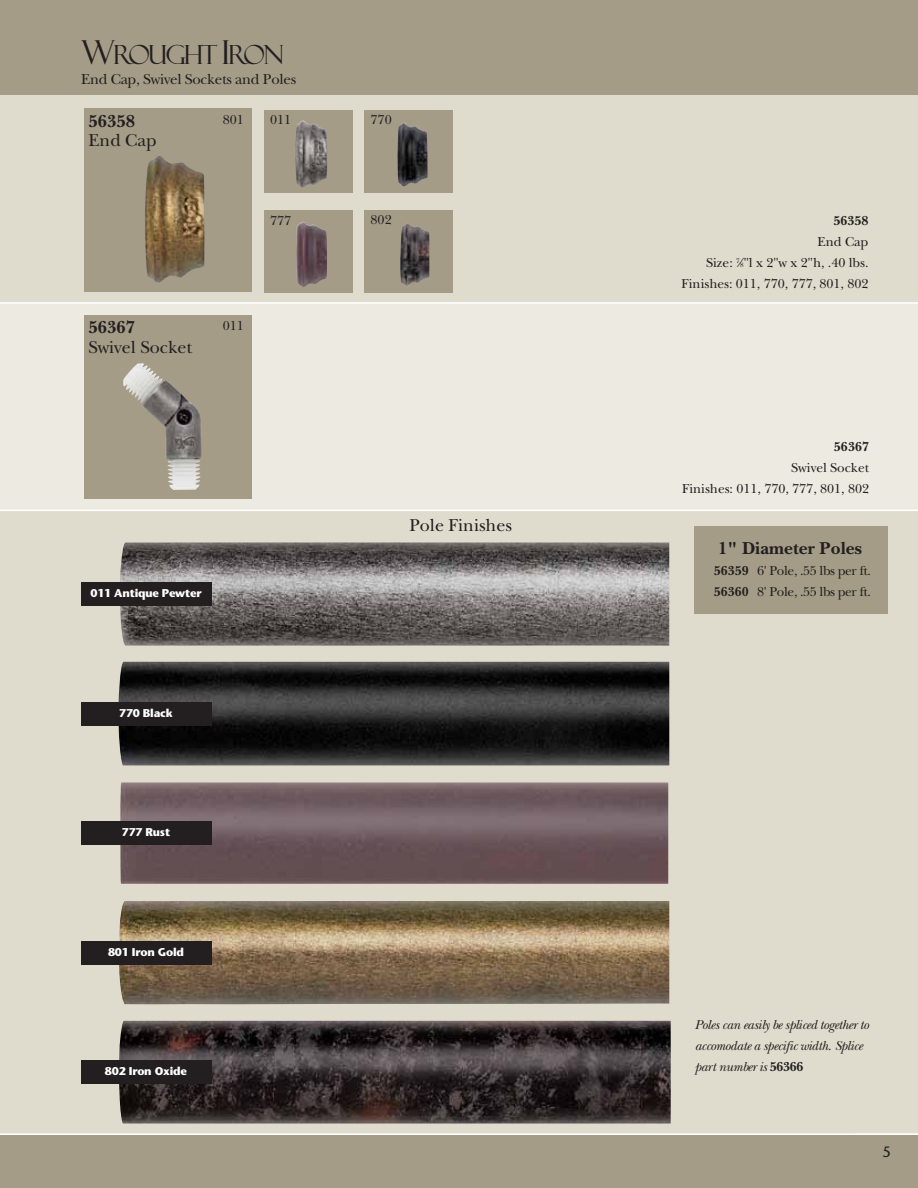
<style>
.page{position:relative;width:918px;height:1188px;background:#fff}
.page>*{position:absolute;margin:0;border:0;box-sizing:border-box;transform-origin:0 0}
.t1{font:26.4px "Felix Titling";letter-spacing:-.075em;color:#231f20}
.t2{font:18px "New Baskerville";color:#231f20}
.t3{font:700 18px "New Baskerville";color:#231f20}
.t4{font:15px "New Baskerville";letter-spacing:-.015em;color:#231f20}
.t5{font:15px "Stone Sans";color:#231f20}
.t6{font:13.5px/21px "New Baskerville";color:#231f20;text-align:right}
.t7{font:italic 13.5px/21px "New Baskerville";letter-spacing:-.025em;color:#231f20}
.t8{font:13.5px/21px "New Baskerville";letter-spacing:-.025em;color:#231f20}
.t9{font:700 13.5px "New Baskerville";color:#231f20}
.t10{font:700 11.25px "Stone Sans";letter-spacing:-.02em;color:#fff}
.s1{font-size:33px}
.s2{font-size:6.75px}
.s3{font-weight:700}
.s4{font-weight:700;font-style:normal}
</style>
<div class="page">
<div style="left:0;top:1135px;width:918px;height:53px;background:#a49c86"></div>
<div style="left:0;top:94px;width:918px;height:1040px;background:#e0dccd"></div>
<div style="left:0;top:302px;width:918px;height:207px;background:#edeae1"></div>
<div style="left:0;top:0;width:918px;height:94px;background:#a49c86"></div>
<hr style="left:0;top:302px;width:918px;height:2px;background:#fff">
<hr style="left:0;top:510px;width:918px;height:1px;background:#fff">
<hr style="left:0;top:1133px;width:918px;height:2px;background:#fff">
<div style="left:264px;top:110px;width:88px;height:83px;background:#a49c86"></div>
<img style="left:295px;top:121px;width:32px;height:67px">
<div style="left:264px;top:210px;width:88px;height:83px;background:#a49c86"></div>
<img style="left:296px;top:222px;width:31px;height:65px">
<div style="left:365px;top:110px;width:88px;height:83px;background:#a49c86"></div>
<img style="left:397px;top:123px;width:31px;height:64px">
<div style="left:84px;top:109px;width:167px;height:183px;background:#a49c86"></div>
<img style="left:145px;top:156px;width:60px;height:127px">
<div style="left:365px;top:210px;width:88px;height:83px;background:#a49c86"></div>
<img style="left:400px;top:223px;width:30px;height:63px">
<div style="left:84px;top:316px;width:167px;height:183px;background:#a49c86"></div>
<img style="left:123px;top:363px;width:79px;height:127px">
<img style="left:120px;top:542px;width:549px;height:104px">
<img style="left:118px;top:662px;width:551px;height:103px">
<div style="left:81px;top:583px;width:130px;height:23px;background:#231f20"></div>
<div style="left:81px;top:702px;width:130px;height:23px;background:#231f20"></div>
<img style="left:119px;top:901px;width:550px;height:103px">
<img style="left:120px;top:782px;width:548px;height:102px">
<div style="left:81px;top:941px;width:130px;height:23px;background:#231f20"></div>
<img style="left:118px;top:1021px;width:553px;height:103px">
<div style="left:81px;top:1061px;width:130px;height:23px;background:#231f20"></div>
<div style="left:81px;top:822px;width:130px;height:23px;background:#231f20"></div>
<div style="left:695px;top:526px;width:193px;height:88px;background:#a49c86"></div>
<h1 class="t1" style="left:81px;top:40px;width:205px"><span class="s1">W</span>ROUGHT <span class="s1">I</span>RON</h1>
<p class="t4" style="left:81px;top:70px;width:217px">End Cap, Swivel Sockets and Poles</p>
<h2 class="t3" style="left:88px;top:110px;width:48px">56358</h2>
<p class="t6" style="left:223px;top:109px;width:23px">801</p>
<h2 class="t2" style="left:88px;top:129px;width:70px">End Cap</h2>
<p class="t6" style="left:270px;top:109px;width:23px">011</p>
<p class="t6" style="left:371px;top:109px;width:23px">770</p>
<p class="t6" style="left:270px;top:210px;width:23px">777</p>
<p class="t6" style="left:371px;top:209px;width:23px">802</p>
<h2 class="t3" style="left:88px;top:317px;width:48px">56367</h2>
<p class="t6" style="left:223px;top:315px;width:23px">011</p>
<h2 class="t2" style="left:88px;top:336px;width:105px">Swivel Socket</h2>
<p class="t10" style="left:90px;top:586px;width:113px">011 Antique Pewter</p>
<p class="t10" style="left:119px;top:706px;width:55px">770 Black</p>
<p class="t10" style="left:122px;top:825px;width:50px">777 Rust</p>
<p class="t10" style="left:108px;top:945px;width:77px">801 Iron Gold</p>
<p class="t10" style="left:105px;top:1064px;width:84px">802 Iron Oxide</p>
<h2 class="t2" style="left:409px;top:514px;width:104px">Pole Finishes</h2>
<p class="t9" style="left:833px;top:213px;width:37px">56358</p>
<p class="t6" style="left:682px;top:231px;width:189px">End Cap<br>Size: <sup>7</sup>⁄<span class="s2">8</span>"l x 2"w x 2"h, .40 lbs.<br>Finishes: 011, 770, 777, 801, 802</p>
<p class="t9" style="left:834px;top:439px;width:37px">56367</p>
<p class="t6" style="left:682px;top:457px;width:189px">Swivel Socket<br>Finishes: 011, 770, 777, 801, 802</p>
<h2 class="t3" style="left:718px;top:537px;width:145px">1" Diameter Poles</h2>
<p class="t8" style="left:714px;top:560px;width:159px"><span class="s3">56359</span> 6' Pole, .55 lbs per ft.<br><span class="s3">56360</span> 8' Pole, .55 lbs per ft.</p>
<p class="t7" style="left:695px;top:1015px;width:176px">Poles can easily be spliced together to accomodate a specific width. Splice part number is <span class="s4">56366</span></p>
<p class="t5" style="left:883px;top:1143px;width:10px">5</p>
</div>
